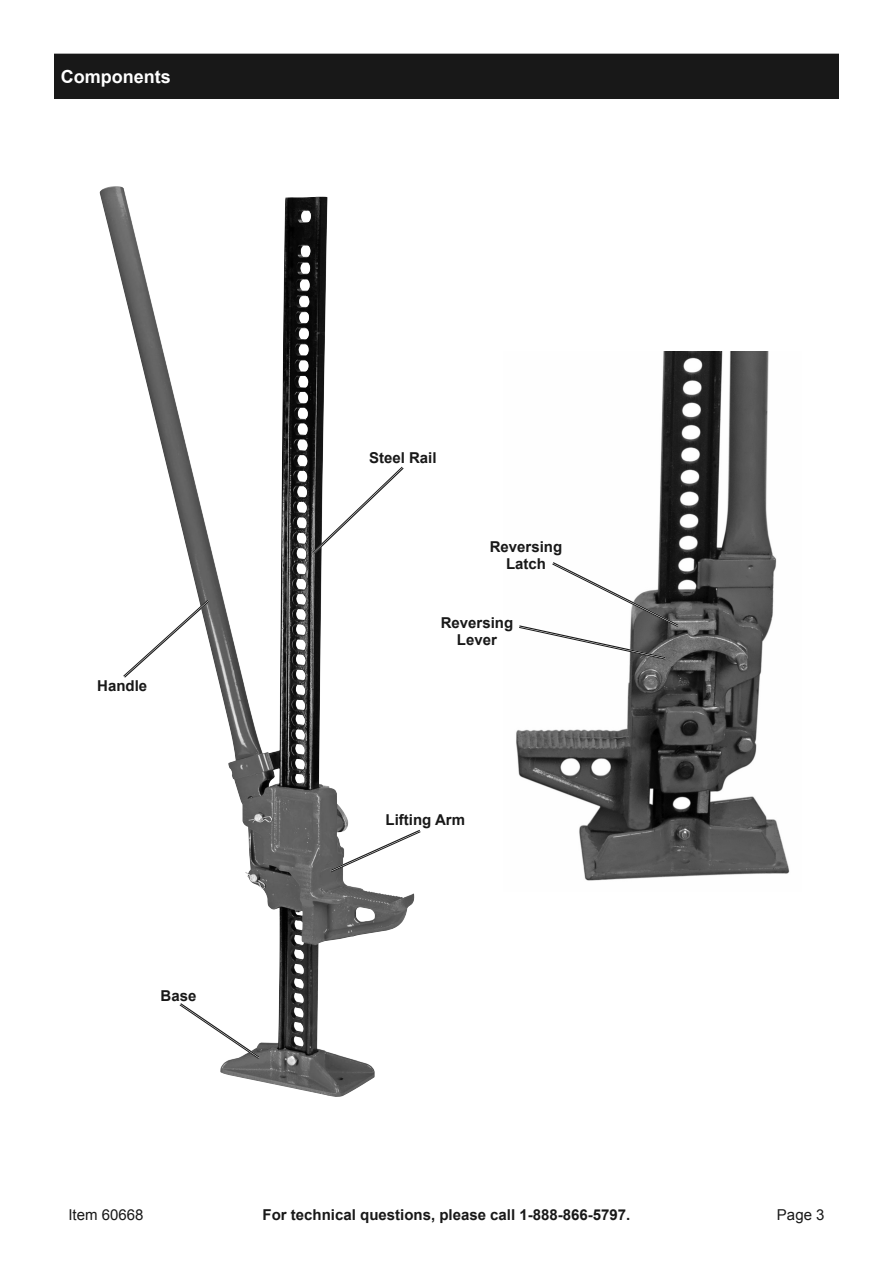
<style>
.page{position:relative;width:893px;height:1263px;background:#fff}
.page>*{position:absolute;margin:0;border:0;box-sizing:border-box;transform-origin:0 0}
.Heading{font:700 18px "Arial";color:#fff}
.t1{font:700 15px/16.5px "Arial";color:#181818;text-align:center}
.t2{font:15px "Arial";color:#181818}
</style>
<div class="page">
<img style="left:99px;top:186px;width:316px;height:911px">
<img style="left:516px;top:352px;width:274px;height:529px">
<svg style="left:121px;top:598px;width:91px;height:82px"></svg>
<svg style="left:177px;top:1001px;width:85px;height:60px"></svg>
<svg style="left:310px;top:464px;width:96px;height:93px"></svg>
<svg style="left:328px;top:828px;width:93px;height:46px"></svg>
<svg style="left:517px;top:560px;width:164px;height:101px"></svg>
<div style="left:54px;top:54px;width:785px;height:45px;background:#181818"></div>
<p class="Heading" style="left:61px;top:64px;width:111px">Components</p>
<p class="t1" style="left:97px;top:678px;width:52px">Handle</p>
<p class="t1" style="left:160px;top:988px;width:37px">Base</p>
<p class="t1" style="left:369px;top:450px;width:69px">Steel Rail</p>
<p class="t1" style="left:490px;top:539px;width:74px">Reversing<br>Latch</p>
<p class="t1" style="left:441px;top:615px;width:74px">Reversing<br>Lever</p>
<p class="t1" style="left:386px;top:811px;width:81px">Lifting Arm</p>
<p class="t2" style="left:68px;top:1205px;width:77px">Item 60668</p>
<p class="t1" style="left:263px;top:1207px;width:369px">For technical questions, please call 1-888-866-5797.</p>
<p class="t2" style="left:777px;top:1205px;width:49px">Page 3</p>
</div>
